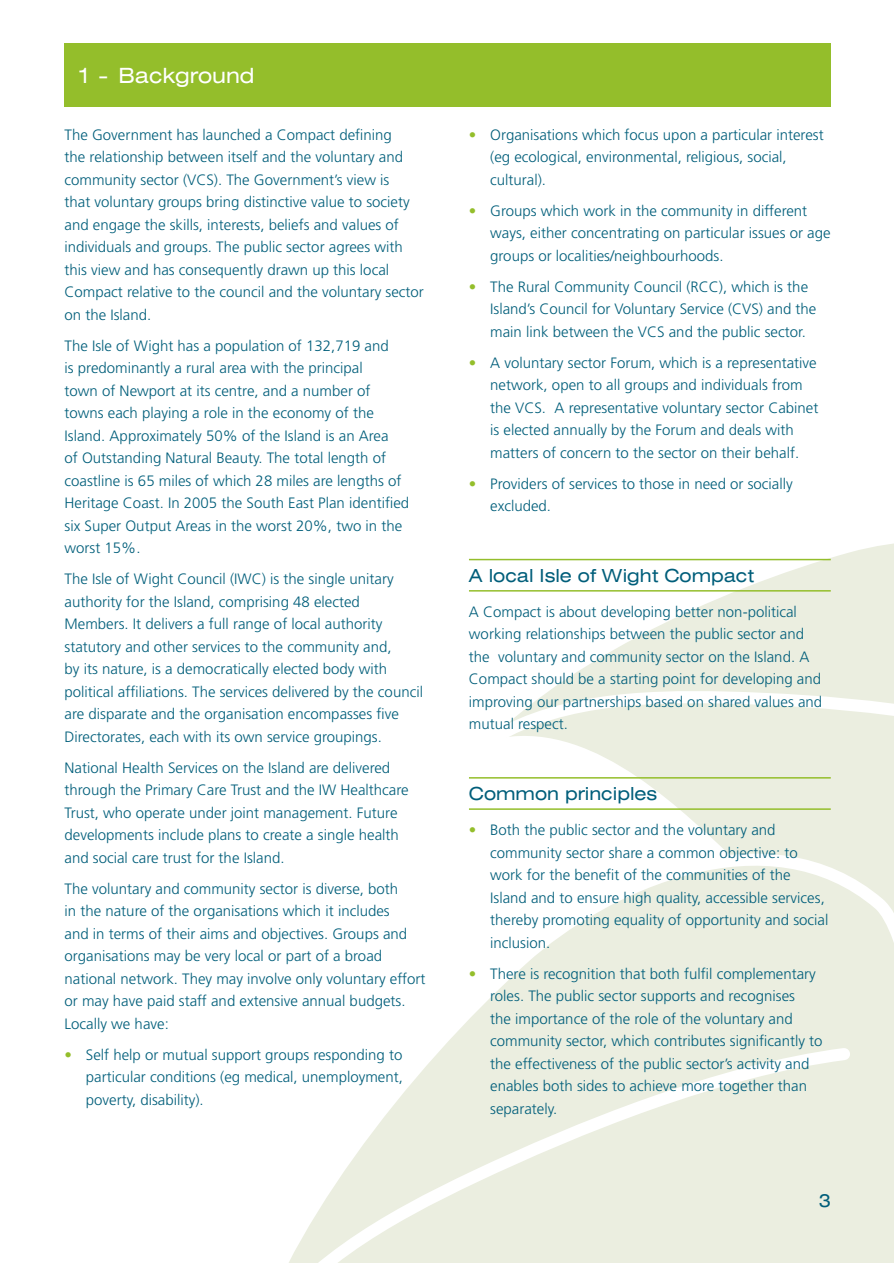
<style>
.page{position:relative;width:894px;height:1263px;background:#fff}
.page>*{position:absolute;margin:0;border:0;box-sizing:border-box;transform-origin:0 0}
.t1{font:expanded 21px "Swiss 721 BT";color:#fff}
.t2{font:expanded 18px "Swiss 721 BT";color:#005e7a}
.t3{font:15px/22.5px "Frutiger Light 2";color:#005e7a}
.s1{color:#94be2b}
</style>
<div class="page">
<svg style="left:469px;top:544px;width:424px;height:265px"></svg>
<svg style="left:469px;top:683px;width:424px;height:81px"></svg>
<svg style="left:449px;top:809px;width:444px;height:454px"></svg>
<svg style="left:289px;top:1041px;width:568px;height:222px"></svg>
<div style="left:65px;top:43px;width:765px;height:64px;background:#94be2b"></div>
<hr style="left:468px;top:559px;width:362px;height:1px;background:#94be2b">
<hr style="left:468px;top:590px;width:362px;height:2px;background:#94be2b">
<hr style="left:468px;top:777px;width:362px;height:2px;background:#94be2b">
<hr style="left:468px;top:808px;width:362px;height:2px;background:#94be2b">
<h1 class="t1" style="left:77px;top:68px;width:179px">1 - Background</h1>
<p class="t3" style="left:65px;top:124px;width:360px">The Government has launched a Compact defining<br>the relationship between itself and the voluntary and community sector (VCS). The Government’s view is<br>that voluntary groups bring distinctive value to society and engage the skills, interests, beliefs and values of individuals and groups. The public sector agrees with this view and has consequently drawn up this local Compact relative to the council and the voluntary sector on the Island.</p>
<p class="t3" style="left:65px;top:335px;width:346px">The Isle of Wight has a population of 132,719 and<br>is predominantly a rural area with the principal<br>town of Newport at its centre, and a number of towns each playing a role in the economy of the Island. Approximately 50% of the Island is an Area<br>of Outstanding Natural Beauty. The total length of coastline is 65 miles of which 28 miles are lengths of Heritage Coast. In 2005 the South East Plan identified six Super Output Areas in the worst 20%, two in the worst 15%.</p>
<p class="t3" style="left:65px;top:569px;width:360px">The Isle of Wight Council (IWC) is the single unitary authority for the Island, comprising 48 elected Members. It delivers a full range of local authority statutory and other services to the community and,<br>by its nature, is a democratically elected body with political affiliations. The services delivered by the council are disparate and the organisation encompasses five Directorates, each with its own service groupings.</p>
<p class="t3" style="left:65px;top:757px;width:345px">National Health Services on the Island are delivered through the Primary Care Trust and the IW Healthcare Trust, who operate under joint management. Future developments include plans to create a single health and social care trust for the Island.</p>
<p class="t3" style="left:65px;top:878px;width:362px">The voluntary and community sector is diverse, both<br>in the nature of the organisations which it includes<br>and in terms of their aims and objectives. Groups and organisations may be very local or part of a broad national network. They may involve only voluntary effort or may have paid staff and extensive annual budgets.<br>Locally we have:</p>
<p class="t3" style="left:86px;top:1044px;width:318px;text-align:justify;text-indent:-21px"><span class="s1">•</span> Self help or mutual support groups responding to particular conditions (eg medical, unemployment, poverty, disability).</p>
<p class="t3" style="left:490px;top:124px;width:335px;text-indent:-21px"><span class="s1">•</span> Organisations which focus upon a particular interest (eg ecological, environmental, religious, social, cultural).</p>
<p class="t3" style="left:490px;top:200px;width:342px;text-indent:-21px"><span class="s1">•</span> Groups which work in the community in different ways, either concentrating on particular issues or age groups or localities/neighbourhoods.</p>
<p class="t3" style="left:490px;top:276px;width:327px;text-indent:-21px"><span class="s1">•</span> The Rural Community Council (RCC), which is the<br>Island’s Council for Voluntary Service (CVS) and the main link between the VCS and the public sector.</p>
<p class="t3" style="left:490px;top:352px;width:329px;text-indent:-21px"><span class="s1">•</span> A voluntary sector Forum, which is a representative network, open to all groups and individuals from the VCS. A representative voluntary sector Cabinet is elected annually by the Forum and deals with matters of concern to the sector on their behalf.</p>
<p class="t3" style="left:490px;top:473px;width:304px;text-indent:-21px"><span class="s1">•</span> Providers of services to those in need or socially excluded.</p>
<p class="t2" style="left:468px;top:568px;width:286px">A local Isle of Wight Compact</p>
<p class="t3" style="left:468px;top:602px;width:354px">A Compact is about developing better non-political working relationships between the public sector and the voluntary and community sector on the Island. A Compact should be a starting point for developing and improving our partnerships based on shared values and mutual respect.</p>
<p class="t2" style="left:468px;top:787px;width:190px">Common principles</p>
<p class="t3" style="left:490px;top:820px;width:339px;text-indent:-21px"><span class="s1">•</span> Both the public sector and the voluntary and community sector share a common objective: to work for the benefit of the communities of the Island and to ensure high quality, accessible services, thereby promoting equality of opportunity and social inclusion.</p>
<p class="t3" style="left:490px;top:963px;width:333px;text-indent:-21px"><span class="s1">•</span> There is recognition that both fulfil complementary roles. The public sector supports and recognises<br>the importance of the role of the voluntary and community sector, which contributes significantly to the effectiveness of the public sector’s activity and enables both sides to achieve more together than separately.</p>
<p class="t2" style="left:818px;top:1193px;width:14px">3</p>
</div>
